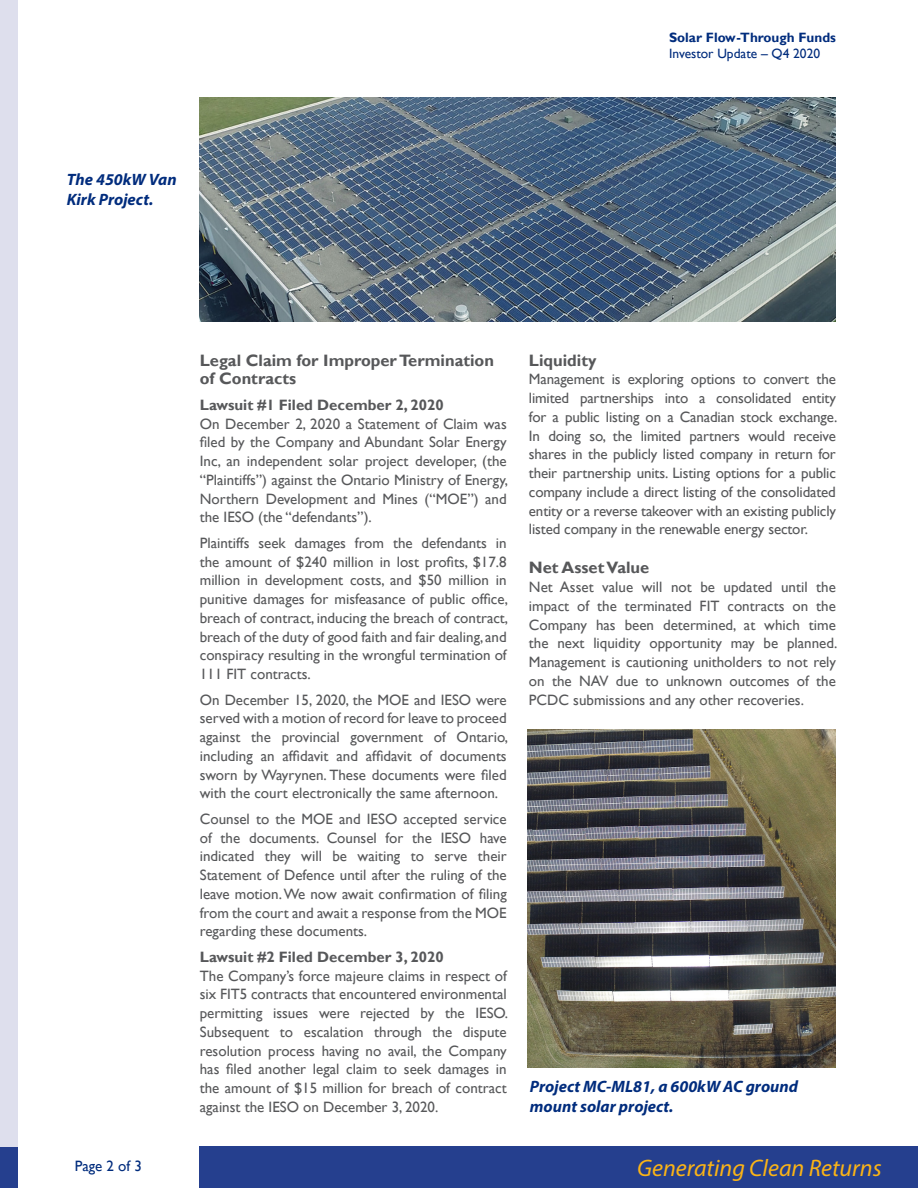
<style>
.page{position:relative;width:918px;height:1188px;background:#fff}
.page>*{position:absolute;margin:0;border:0;box-sizing:border-box;transform-origin:0 0}
.t1{font:italic 24px "Myriad Pro";color:#fbb416}
.t2{font:italic 700 16.5px/19.8px "Myriad Pro";color:#002c7d}
.t3{font:700 16.5px/18.8px "Gill Sans";color:#57585a}
.t4{font:15px/18.8px "Gill Sans";color:#57585a;text-align:justify}
.t5{font:700 15px "Gill Sans";color:#57585a}
.t6{font:15px "Gill Sans";color:#002c7d}
.t7{font:700 13.5px "Gill Sans";color:#002c7d}
.t8{font:13.5px "Gill Sans";color:#002c7d}
</style>
<div class="page">
<div style="left:199px;top:1147px;width:718px;height:41px;background:#253f8e"></div>
<img style="left:199px;top:97px;width:637px;height:225px">
<img style="left:528px;top:729px;width:308px;height:338px">
<div style="left:0;top:0;width:18px;height:1150px;background:#dedfed"></div>
<div style="left:0;top:1147px;width:18px;height:41px;background:#253f8e"></div>
<p class="t2" style="left:67px;top:169px;width:111px">The 450kW Van<br>Kirk Project.</p>
<p class="t7" style="left:669px;top:29px;width:168px">Solar Flow-Through Funds</p>
<p class="t8" style="left:669px;top:46px;width:153px">Investor Update – Q4 2020</p>
<p class="t3" style="left:200px;top:351px;width:296px">Legal Claim for Improper Termination of Contracts</p>
<p class="t5" style="left:200px;top:396px;width:245px">Lawsuit #1 Filed December 2, 2020</p>
<p class="t4" style="left:200px;top:414px;width:310px">On December 2, 2020 a Statement of Claim was filed by the Company and Abundant Solar Energy Inc, an independent solar project developer, (the “Plaintiffs”) against the Ontario Ministry of Energy, Northern Development and Mines (“MOE”) and the IESO (the “defendants”).</p>
<p class="t4" style="left:200px;top:534px;width:310px">Plaintiffs seek damages from the defendants in the amount of $240 million in lost profits, $17.8 million in development costs, and $50 million in punitive damages for misfeasance of public office, breach of contract, inducing the breach of contract, breach of the duty of good faith and fair dealing, and conspiracy resulting in the wrongful termination of 111 FIT contracts.</p>
<p class="t4" style="left:200px;top:690px;width:310px">On December 15, 2020, the MOE and IESO were served with a motion of record for leave to proceed against the provincial government of Ontario, including an affidavit and affidavit of documents sworn by Wayrynen. These documents were filed with the court electronically the same afternoon.</p>
<p class="t4" style="left:200px;top:810px;width:308px">Counsel to the MOE and IESO accepted service of the documents. Counsel for the IESO have indicated they will be waiting to serve their Statement of Defence until after the ruling of the leave motion. We now await confirmation of filing from the court and await a response from the MOE regarding these documents.</p>
<p class="t5" style="left:200px;top:948px;width:245px">Lawsuit #2 Filed December 3, 2020</p>
<p class="t4" style="left:200px;top:966px;width:310px">The Company’s force majeure claims in respect of six FIT5 contracts that encountered environmental permitting issues were rejected by the IESO.<br>Subsequent to escalation through the dispute resolution process having no avail, the Company has filed another legal claim to seek damages in the amount of $15 million for breach of contract against the IESO on December 3, 2020.</p>
<p class="t3" style="left:529px;top:351px;width:69px">Liquidity</p>
<p class="t4" style="left:529px;top:370px;width:310px">Management is exploring options to convert the limited partnerships into a consolidated entity for a public listing on a Canadian stock exchange.<br>In doing so, the limited partners would receive shares in the publicly listed company in return for their partnership units. Listing options for a public company include a direct listing of the consolidated entity or a reverse takeover with an existing publicly listed company in the renewable energy sector.</p>
<p class="t3" style="left:529px;top:559px;width:122px">Net Asset Value</p>
<p class="t4" style="left:529px;top:578px;width:310px">Net Asset value will not be updated until the impact of the terminated FIT contracts on the Company has been determined, at which time the next liquidity opportunity may be planned.<br>Management is cautioning unitholders to not rely on the NAV due to unknown outcomes of the PCDC submissions and any other recoveries.</p>
<p class="t2" style="left:530px;top:1076px;width:270px">Project MC-ML81, a 600kW AC ground mount solar project.</p>
<p class="t6" style="left:75px;top:1158px;width:69px">Page 2 of 3</p>
<p class="t1" style="left:637px;top:1153px;width:246px">Generating Clean Returns</p>
</div>
